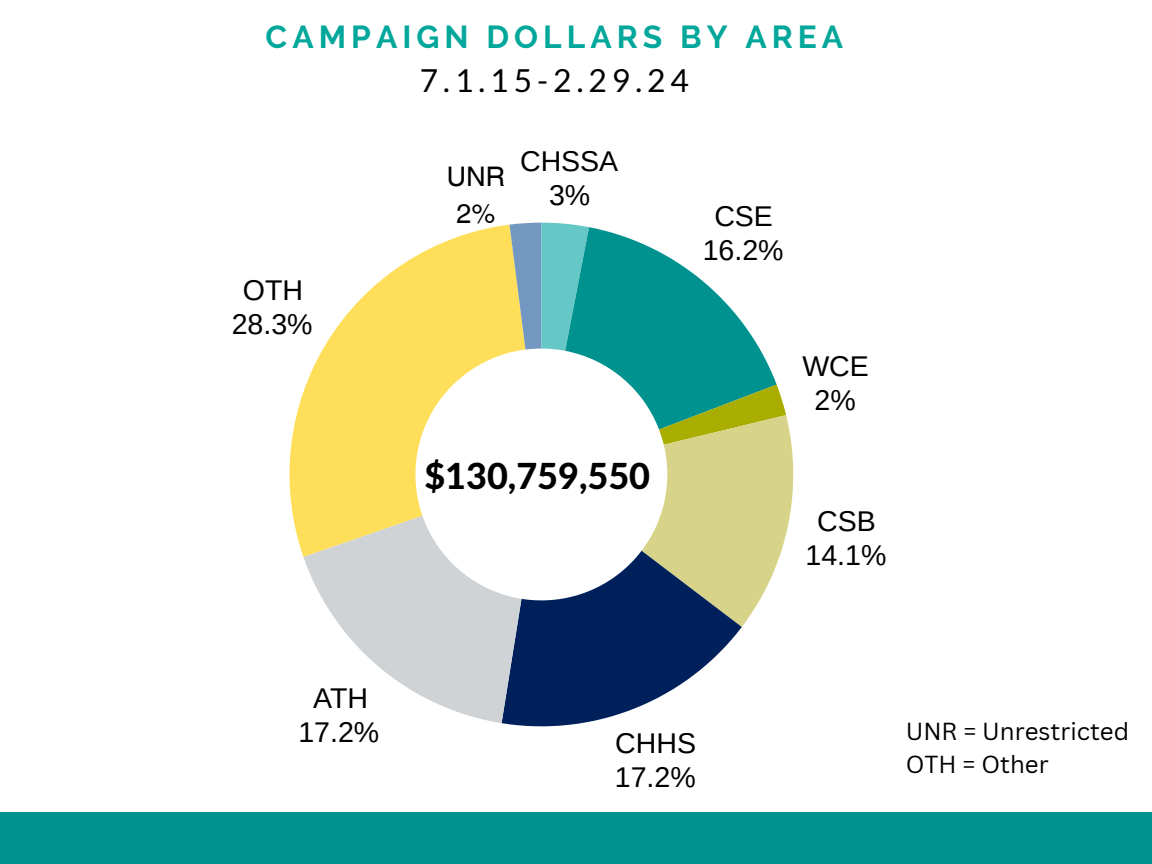
<style>
.page{position:relative;width:1152px;height:864px;background:#fff}
.page>*{position:absolute;margin:0;border:0;box-sizing:border-box;transform-origin:0 0}
.t1{font:800 36px "Lato Latin";color:#000}
.t2{font:700 31.65px/43.8px "Raleway";letter-spacing:.16em;color:#00a79a;text-align:center}
.t3{font:28.5px/34.2px "Arimo";color:#000;text-align:center}
.t4{font:27px/37.2px "Helvetica World";color:#000;text-align:center}
.t5{font:24px "Canva Sans";color:#000}
.s1{font-family:"Lato";font-weight:400;color:#000}
</style>
<div class="page">
<svg style="left:566px;top:227px;width:211px;height:172px;fill:#00928f"></svg>
<svg style="left:642px;top:385px;width:151px;height:242px"></svg>
<svg style="left:502px;top:551px;width:240px;height:175px;fill:#00205c"></svg>
<svg style="left:303px;top:557px;width:218px;height:166px;fill:#cfd3d5"></svg>
<svg style="left:290px;top:225px;width:235px;height:332px;fill:#ffde59"></svg>
<svg style="left:510px;top:223px;width:79px;height:128px;background:#6bb4b3"></svg>
<div style="left:0;top:812px;width:1152px;height:52px;background:#00928f"></div>
<h2 class="t2" style="left:266px;top:15px;width:579px">CAMPAIGN DOLLARS BY AREA<br><span class="s1">7.1.15-2.29.24</span></h2>
<p class="t3" style="left:232px;top:273px;width:82px">OTH<br>28.3%</p>
<h1 class="t4" style="left:447px;top:158px;width:60px">UNR<br>2%</h1>
<p class="t3" style="left:520px;top:144px;width:100px">CHSSA<br>3%</p>
<h3 class="t1" style="left:424px;top:460px;width:227px">$130,759,550</h3>
<p class="t3" style="left:703px;top:199px;width:82px">CSE<br>16.2%</p>
<p class="t3" style="left:802px;top:349px;width:68px">WCE<br>2%</p>
<p class="t3" style="left:806px;top:504px;width:82px">CSB<br>14.1%</p>
<p class="t3" style="left:298px;top:682px;width:82px;line-height:33.3px">ATH<br>17.2%</p>
<p class="t3" style="left:615px;top:726px;width:83px;text-align:left">CHHS<br>17.2%</p>
<p class="t5" style="left:906px;top:715px;width:225px">UNR = Unrestricted</p>
<p class="t5" style="left:906px;top:747px;width:144px">OTH = Other</p>
</div>
